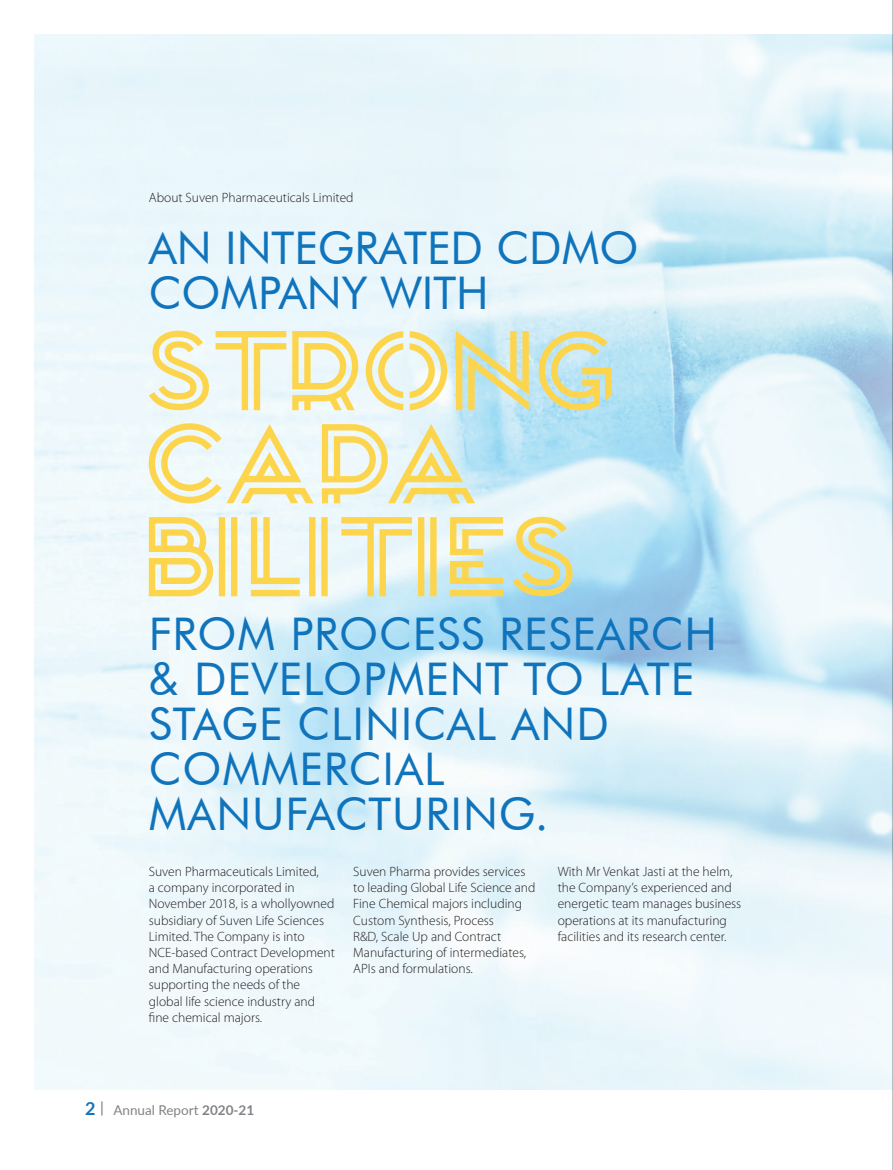
<style>
.page{position:relative;width:893px;height:1170px;background:#fff}
.page>*{position:absolute;margin:0;border:0;box-sizing:border-box;transform-origin:0 0}
.t1{font:108px/93px "Kanji PA";color:#fdd54c}
.t2{font:45px/45px "Futura BT";letter-spacing:.02em;color:#1074bc}
.t3{font:45px/45px "Futura BT";color:#1074bc}
.t4{font:300 13.5px/16.2px "Myriad Pro";color:#231f20}
.t5{font:13.5px "Lato";color:#808285}
.s1{font-weight:700;font-size:18px;color:#1074bc}
.s2{font-weight:500;font-size:15px}
.s3{font-weight:700}
</style>
<div class="page">
<hr style="left:892px;top:0;width:1px;height:1169px;background:#a8a9ad">
<p class="t4" style="left:149px;top:189px;width:206px">About Suven Pharmaceuticals Limited</p>
<h2 class="t3" style="left:149px;top:225px;width:491px">AN INTEGRATED CDMO<br>COMPANY WITH</h2>
<h1 class="t1" style="left:149px;top:326px;width:470px">STRONG<br>CAPA<br>BILITIES</h1>
<h2 class="t2" style="left:149px;top:611px;width:570px">FROM PROCESS RESEARCH &amp; DEVELOPMENT TO LATE<br>STAGE CLINICAL AND<br>COMMERCIAL<br>MANUFACTURING.</h2>
<p class="t4" style="left:149px;top:863px;width:188px">Suven Pharmaceuticals Limited,<br>a company incorporated in<br>November 2018, is a whollyowned subsidiary of Suven Life Sciences<br>Limited. The Company is into<br>NCE-based Contract Development and Manufacturing operations supporting the needs of the global life science industry and fine chemical majors.</p>
<p class="t4" style="left:353px;top:863px;width:184px">Suven Pharma provides services to leading Global Life Science and<br>Fine Chemical majors including<br>Custom Synthesis, Process<br>R&amp;D, Scale Up and Contract<br>Manufacturing of intermediates,<br>APIs and formulations.</p>
<p class="t4" style="left:558px;top:863px;width:185px">With Mr Venkat Jasti at the helm, the Company’s experienced and energetic team manages business operations at its manufacturing facilities and its research center.</p>
<p class="t5" style="left:85px;top:1100px;width:171px"><span class="s1">2</span> <span class="s2">|</span> Annual Report <span class="s3">2020-21</span></p>
</div>
